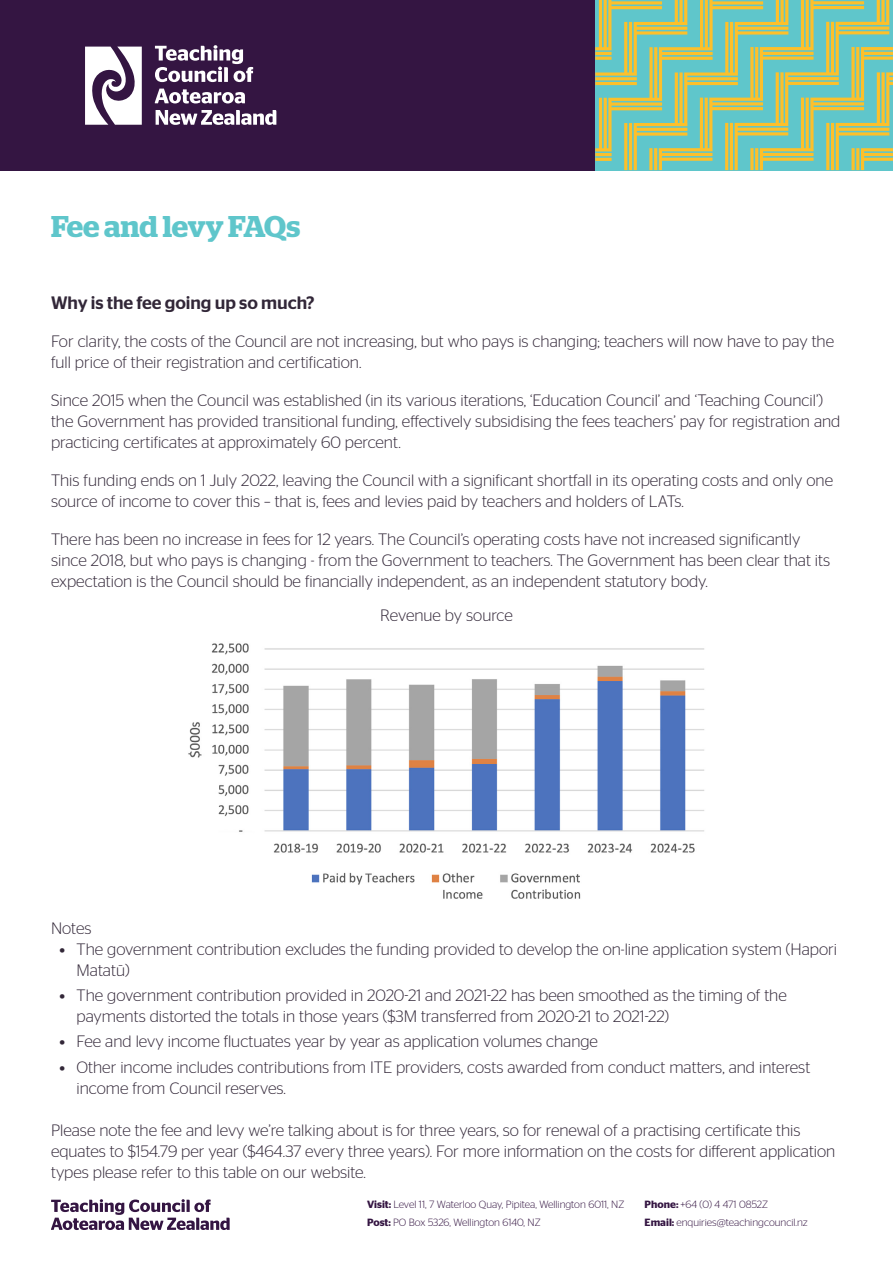
<style>
.page{position:relative;width:893px;height:1263px;background:#fff}
.page>*{position:absolute;margin:0;border:0;box-sizing:border-box;transform-origin:0 0}
.Title_Turquoise{font:600 30px "Stag";letter-spacing:-.01em;color:#5fc6cb}
.Body_Question_12_pt{font:500 18px "Stag Sans";letter-spacing:-.005em;color:#322738}
.Body_Answer_11_pt{font:300 16.5px/21px "Stag Sans";color:#322738}
.t1{font:300 10.5px/18px "Stag Sans";color:#341542}
.s1{font-weight:500}
.s2{font-weight:600}
</style>
<div class="page">
<img style="left:188px;top:643px;width:517px;height:256px">
<div style="left:0;top:0;width:595px;height:170px;background:#341542"></div>
<svg style="left:156px;top:110px;width:120px;height:15px"></svg>
<svg style="left:155px;top:89px;width:90px;height:14px"></svg>
<svg style="left:155px;top:45px;width:98px;height:37px"></svg>
<svg style="left:85px;top:47px;width:57px;height:78px"></svg>
<svg style="left:595px;top:0;width:298px;height:170px;background:#9ac38d"></svg>
<svg style="left:51px;top:1199px;width:179px;height:31px"></svg>
<p class="Title_Turquoise" style="left:51px;top:208px;width:251px">Fee and levy FAQs</p>
<p class="Body_Question_12_pt" style="left:51px;top:292px;width:265px">Why is the fee going up so much?</p>
<p class="Body_Answer_11_pt" style="left:51px;top:330px;width:785px">For clarity, the costs of the Council are not increasing, but who pays is changing; teachers will now have to pay the full price of their registration and certification.</p>
<p class="Body_Answer_11_pt" style="left:51px;top:389px;width:791px">Since 2015 when the Council was established (in its various iterations, ‘Education Council’ and ‘Teaching Council’) the Government has provided transitional funding, effectively subsidising the fees teachers’ pay for registration and practicing certificates at approximately 60 percent.</p>
<p class="Body_Answer_11_pt" style="left:51px;top:469px;width:783px">This funding ends on 1 July 2022, leaving the Council with a significant shortfall in its operating costs and only one source of income to cover this – that is, fees and levies paid by teachers and holders of LATs.</p>
<p class="Body_Answer_11_pt" style="left:51px;top:528px;width:781px">There has been no increase in fees for 12 years. The Council’s operating costs have not increased significantly since 2018, but who pays is changing - from the Government to teachers. The Government has been clear that its expectation is the Council should be financially independent, as an independent statutory body.</p>
<p class="Body_Answer_11_pt" style="left:380px;top:604px;width:134px">Revenue by source</p>
<p class="Body_Answer_11_pt" style="left:51px;top:917px;width:42px">Notes</p>
<p class="Body_Answer_11_pt" style="left:77px;top:938px;width:762px;text-indent:-17px"><span class="s1">•</span> The government contribution excludes the funding provided to develop the on-line application system (Hapori<br>Matatū)</p>
<p class="Body_Answer_11_pt" style="left:77px;top:985px;width:712px;text-indent:-17px"><span class="s1">•</span> The government contribution provided in 2020-21 and 2021-22 has been smoothed as the timing of the payments distorted the totals in those years ($3M transferred from 2020-21 to 2021-22)</p>
<p class="Body_Answer_11_pt" style="left:60px;top:1031px;width:540px"><span class="s1">•</span> Fee and levy income fluctuates year by year as application volumes change</p>
<p class="Body_Answer_11_pt" style="left:77px;top:1056px;width:735px;text-indent:-17px"><span class="s1">•</span> Other income includes contributions from ITE providers, costs awarded from conduct matters, and interest income from Council reserves.</p>
<p class="Body_Answer_11_pt" style="left:51px;top:1119px;width:786px">Please note the fee and levy we’re talking about is for three years, so for renewal of a practising certificate this equates to $154.79 per year ($464.37 every three years). For more information on the costs for different application types please refer to this table on our website.</p>
<p class="t1" style="left:367px;top:1195px;width:259px"><span class="s2">Visit:</span> Level 11, 7 Waterloo Quay, Pipitea, Wellington 6011, NZ<br><span class="s2">Post:</span> PO Box 5326, Wellington 6140, NZ</p>
<p class="t1" style="left:645px;top:1195px;width:165px"><span class="s2">Phone:</span> +64 (0) 4 471 0852Z<br><span class="s2">Email:</span> enquiries@teachingcouncil.nz</p>
</div>
